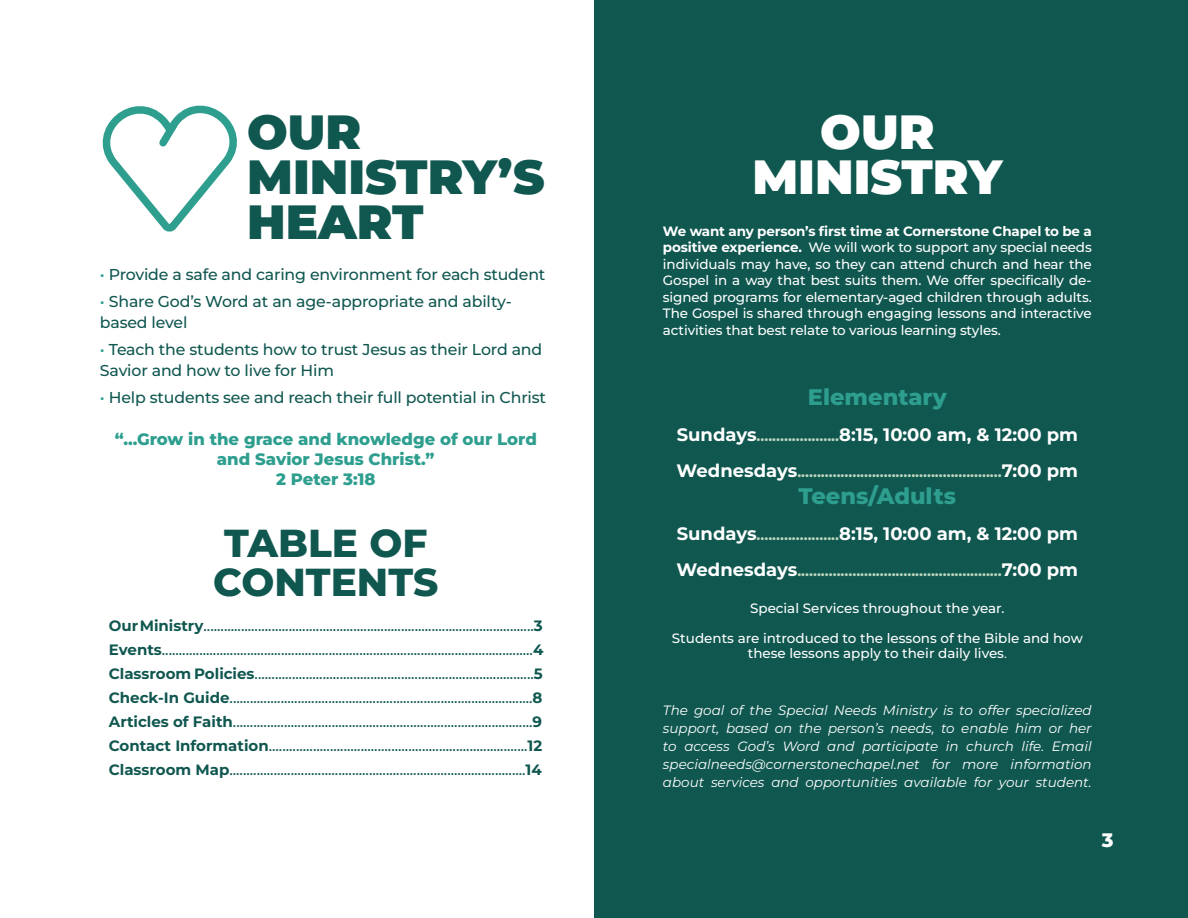
<style>
.page{position:relative;width:1188px;height:918px;background:#fff}
.page>*{position:absolute;margin:0;border:0;box-sizing:border-box;transform-origin:0 0}
.t1{font:900 48px/45px "Montserrat";color:#105750}
.t2{font:900 48px/45px "Montserrat";color:#fff;text-align:center}
.t3{font:800 39px/39px "Montserrat";color:#105750}
.t4{font:800 22.5px "Montserrat";color:#2e9e8f}
.t5{font:800 19.5px "Montserrat";color:#fff}
.t6{font:700 18px "Montserrat";color:#fff}
.t7{font:800 16.5px/19.8px "Montserrat";color:#2e9e8f;text-align:center}
.t8{font:500 15.75px/21px "Montserrat";letter-spacing:-.01em;color:#105750}
.t9{font:500 15px/24px "Montserrat";color:#105750;text-align:justify}
.t10{font:700 15px "Montserrat";color:#bcd5bb}
.t11{font:500 13.5px/16.5px "Montserrat";color:#fff;text-align:justify}
.t12{font:italic 13.5px/18px "Montserrat";color:#fff;text-align:justify}
.s1{font-weight:700}
.s2{color:#2e9e8f}
.s3{font-size:15px;color:#bcd5bb}
.s4{font-size:18px;color:#fff}
.s5{font-weight:400}
</style>
<div class="page">
<div style="left:594px;top:0;width:594px;height:918px;background:#105750"></div>
<svg style="left:102px;top:105px;width:135px;height:127px"></svg>
<h1 class="t1" style="left:247px;top:110px;width:299px">OUR<br>MINISTRY’S<br>HEART</h1>
<h1 class="t2" style="left:753px;top:110px;width:251px">OUR<br>MINISTRY</h1>
<p class="t11" style="left:663px;top:223px;width:430px"><span class="s1">We want any person’s first time at Cornerstone Chapel to be a positive experience.</span> We will work to support any special needs individuals may have, so they can attend church and hear the Gospel in a way that best suits them. We offer specifically de&shy;signed programs for elementary-aged children through adults.<br>The Gospel is shared through engaging lessons and interactive activities that best relate to various learning styles.</p>
<p class="t8" style="left:100px;top:264px;width:447px"><span class="s2">•</span> Provide a safe and caring environment for each student</p>
<p class="t8" style="left:100px;top:291px;width:413px"><span class="s2">•</span> Share God’s Word at an age-appropriate and abilty&shy;based level</p>
<p class="t8" style="left:100px;top:339px;width:444px"><span class="s2">•</span> Teach the students how to trust Jesus as their Lord and<br>Savior and how to live for Him</p>
<p class="t8" style="left:100px;top:387px;width:448px"><span class="s2">•</span> Help students see and reach their full potential in Christ</p>
<h3 class="t4" style="left:808px;top:386px;width:140px">Elementary</h3>
<p class="t6" style="left:677px;top:427px;width:403px">Sundays<span class="s3">.....................</span>8:15, 10:00 am, &amp; 12:00 pm</p>
<p class="t10" style="left:677px;top:465px;width:403px"><span class="s4">Wednesdays</span>....................................................<span class="s4">7:00 pm</span></p>
<h3 class="t4" style="left:798px;top:485px;width:159px">Teens/Adults</h3>
<p class="t6" style="left:677px;top:526px;width:403px">Sundays<span class="s3">.....................</span>8:15, 10:00 am, &amp; 12:00 pm</p>
<p class="t10" style="left:677px;top:564px;width:403px"><span class="s4">Wednesdays</span>....................................................<span class="s4">7:00 pm</span></p>
<p class="t11" style="left:750px;top:600px;width:256px">Special Services throughout the year.</p>
<p class="t11" style="left:672px;top:631px;width:412px;line-height:15px;text-align:center">Students are introduced to the lessons of the Bible and how these lessons apply to their daily lives<span class="s5">.</span></p>
<p class="t7" style="left:115px;top:430px;width:424px">“...Grow in the grace and knowledge of our Lord and Savior Jesus Christ.”<br>2 Peter 3:18</p>
<h2 class="t3" style="left:213px;top:525px;width:226px">TABLE OF<br>CONTENTS</h2>
<p class="t9" style="left:109px;top:614px;width:436px"><span class="s1">Our Ministry</span>.................................................................................................<span class="s1">3<br>Events</span>.............................................................................................................<span class="s1">4<br>Classroom Policies</span>..................................................................................<span class="s1">5<br>Check-In Guide</span>.........................................................................................<span class="s1">8<br>Articles of Faith</span>........................................................................................<span class="s1">9<br>Contact Information</span>............................................................................<span class="s1">12<br>Classroom Map</span>.......................................................................................<span class="s1">14</span></p>
<p class="t12" style="left:663px;top:702px;width:430px">The goal of the Special Needs Ministry is to offer specialized support, based on the person’s needs, to enable him or her to access God’s Word and participate in church life. Email specialneeds@cornerstonechapel.net for more information about services and opportunities available for your student.</p>
<h3 class="t5" style="left:1102px;top:831px;width:13px">3</h3>
</div>
